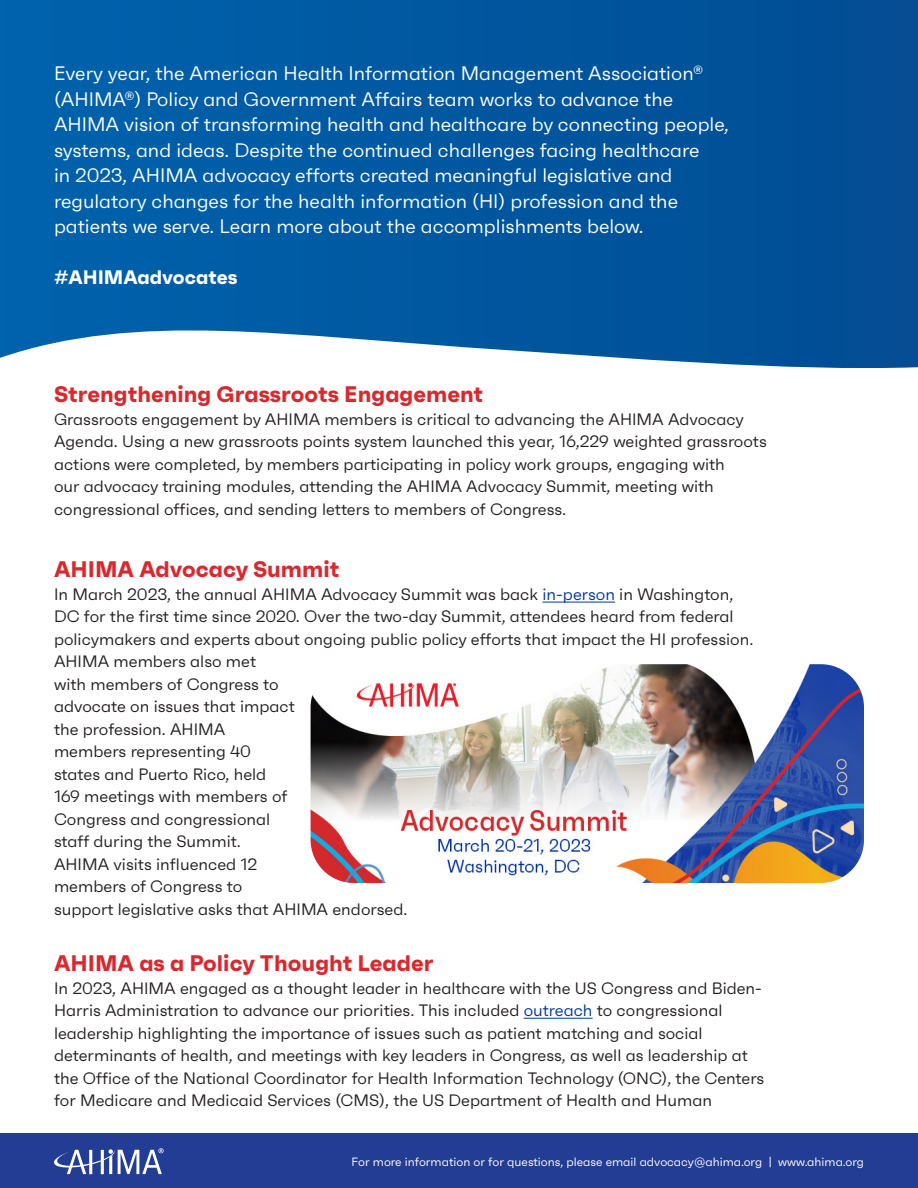
<style>
.page{position:relative;width:918px;height:1188px;background:#fff}
.page>*{position:absolute;margin:0;border:0;box-sizing:border-box;transform-origin:0 0}
.Paragraph_Style_1{font:700 22.5px "Faktum";color:#d8292e}
.cell_bullet{font:700 22.5px "Faktum";color:#d8292e}
.Paragraph_Style_1-2{font:19.5px/25.5px "Faktum";color:#fff}
.Paragraph_Style_1-3{font:700 19.5px "Faktum";color:#fff}
.Paragraph_Style_1-4{font:16.5px/22.5px "Faktum";color:#231f20}
.basic{font:12px "Faktum";color:#fff}
.s1{color:#0036a0}
</style>
<div class="page">
<svg style="left:0;top:0;width:918px;height:368px;background:#0d5fa4"></svg>
<div style="left:0;top:1134px;width:918px;height:54px;background:#243d94"></div>
<svg style="left:54px;top:1148px;width:110px;height:26px"></svg>
<hr style="left:542px;top:602px;width:73px;height:1px;background:#0036a0">
<img style="left:311px;top:664px;width:553px;height:219px">
<hr style="left:524px;top:1018px;width:69px;height:1px;background:#0036a0">
<p class="Paragraph_Style_1-2" style="left:54px;top:61px;width:677px">Every year, the American Health Information Management Association® (AHIMA®) Policy and Government Affairs team works to advance the AHIMA vision of transforming health and healthcare by connecting people, systems, and ideas. Despite the continued challenges facing healthcare<br>in 2023, AHIMA advocacy efforts created meaningful legislative and regulatory changes for the health information (HI) profession and the patients we serve. Learn more about the accomplishments below.</p>
<p class="Paragraph_Style_1-3" style="left:54px;top:265px;width:185px">#AHIMAadvocates</p>
<p class="cell_bullet" style="left:54px;top:380px;width:431px">Strengthening Grassroots Engagement</p>
<p class="Paragraph_Style_1-4" style="left:54px;top:407px;width:714px">Grassroots engagement by AHIMA members is critical to advancing the AHIMA Advocacy Agenda. Using a new grassroots points system launched this year, 16,229 weighted grassroots actions were completed, by members participating in policy work groups, engaging with<br>our advocacy training modules, attending the AHIMA Advocacy Summit, meeting with congressional offices, and sending letters to members of Congress.</p>
<p class="Paragraph_Style_1" style="left:54px;top:555px;width:287px">AHIMA Advocacy Summit</p>
<p class="Paragraph_Style_1-4" style="left:54px;top:583px;width:701px">In March 2023, the annual AHIMA Advocacy Summit was back <span class="s1">in-person</span> in Washington, DC for the first time since 2020. Over the two-day Summit, attendees heard from federal policymakers and experts about ongoing public policy efforts that impact the HI profession.<br>AHIMA members also met<br>with members of Congress to<br>advocate on issues that impact<br>the profession. AHIMA</p>
<p class="Paragraph_Style_1-4" style="left:54px;top:740px;width:235px">members representing 40 states and Puerto Rico, held<br>169 meetings with members of<br>Congress and congressional</p>
<p class="Paragraph_Style_1-4" style="left:54px;top:830px;width:188px">staff during the Summit.</p>
<p class="Paragraph_Style_1-4" style="left:54px;top:853px;width:205px">AHIMA visits influenced 12 members of Congress to</p>
<p class="Paragraph_Style_1-4" style="left:54px;top:898px;width:355px">support legislative asks that AHIMA endorsed.</p>
<p class="Paragraph_Style_1" style="left:54px;top:949px;width:381px">AHIMA as a Policy Thought Leader</p>
<p class="Paragraph_Style_1-4" style="left:54px;top:976px;width:712px">In 2023, AHIMA engaged as a thought leader in healthcare with the US Congress and Biden-Harris Administration to advance our priorities. This included <span class="s1">outreach</span> to congressional leadership highlighting the importance of issues such as patient matching and social determinants of health, and meetings with key leaders in Congress, as well as leadership at the Office of the National Coordinator for Health Information Technology (ONC), the Centers for Medicare and Medicaid Services (CMS), the US Department of Health and Human</p>
<p class="basic" style="left:352px;top:1154px;width:514px">For more information or for questions, please email advocacy@ahima.org | www.ahima.org</p>
</div>
